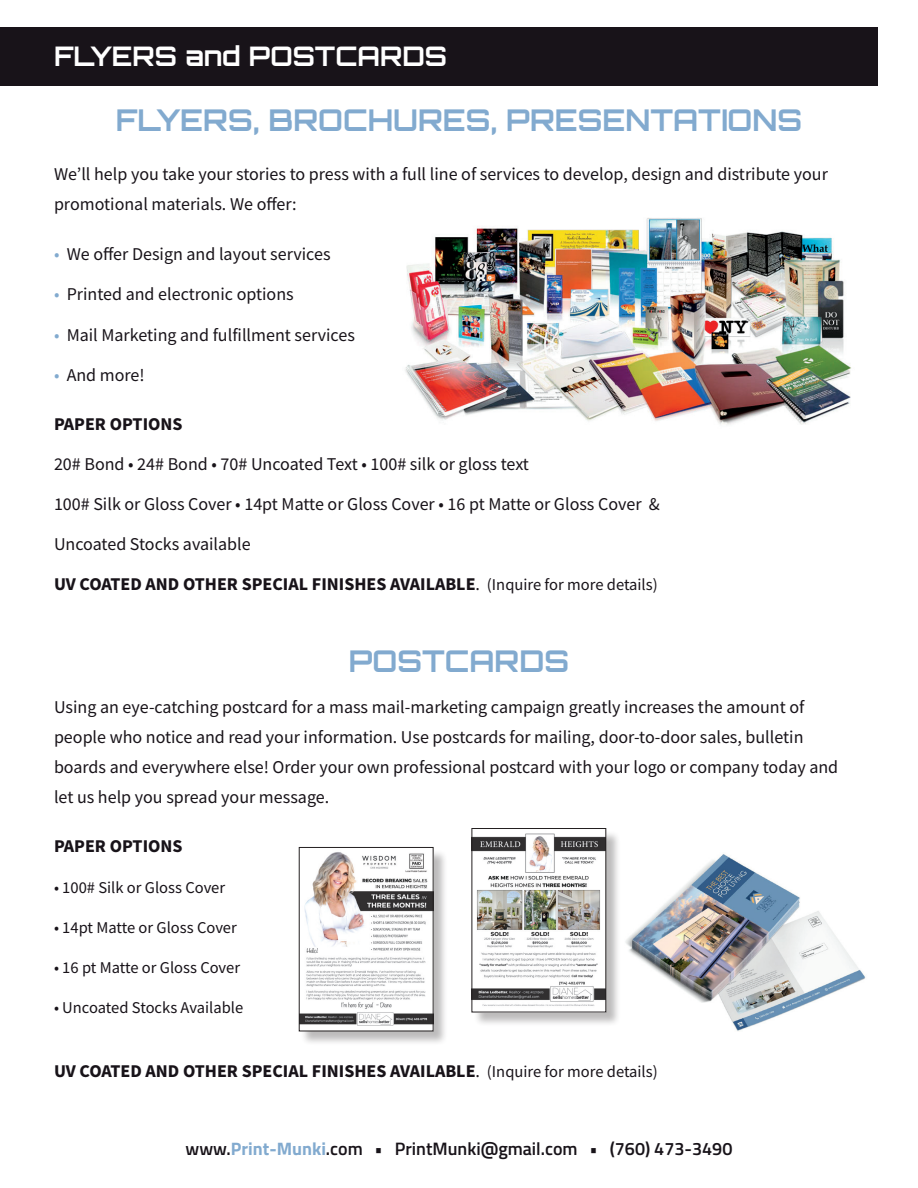
<style>
.page{position:relative;width:918px;height:1188px;background:#fff}
.page>*{position:absolute;margin:0;border:0;box-sizing:border-box;transform-origin:0 0}
.t1{font:700 30px "Orbitron";color:#82aacf}
.t2{font:700 27px "Orbitron";color:#fff}
.t3{font:18px/30px "Source Sans Pro";color:#181319}
.t4{font:700 18px "Source Sans Pro";color:#181319}
.t5{font:600 18px "Titillium Web";color:#181319}
.t6{font:16.5px "Source Sans Pro";color:#181319}
.s1{color:#82aacf}
.s2{font-weight:400}
.s3{font-weight:400;font-size:16.5px}
.s4{font-weight:700;color:#82aacf}
</style>
<div class="page">
<div style="left:0;top:27px;width:878px;height:58px;background:#181319"></div>
<img style="left:405px;top:217px;width:446px;height:208px">
<img style="left:625px;top:854px;width:241px;height:177px">
<div style="left:301px;top:849px;width:147px;height:197px;background:#231f20;opacity:.3"></div>
<img style="left:301px;top:849px;width:130px;height:180px">
<div style="left:299px;top:847px;width:134px;height:184px;border:1px solid #231f20"></div>
<div style="left:473px;top:830px;width:148px;height:197px;background:#231f20;opacity:.3"></div>
<img style="left:474px;top:830px;width:130px;height:180px">
<div style="left:472px;top:828px;width:134px;height:184px;border:1px solid #231f20"></div>
<h2 class="t2" style="left:54px;top:40px;width:395px">FLYERS and POSTCARDS</h2>
<h1 class="t1" style="left:116px;top:101px;width:688px">FLYERS, BROCHURES, PRESENTATIONS</h1>
<p class="t3" style="left:54px;top:159px;width:775px">We’ll help you take your stories to press with a full line of services to develop, design and distribute your promotional materials. We offer:</p>
<p class="t3" style="left:54px;top:239px;width:278px"><span class="s1">•</span> We offer Design and layout services</p>
<p class="t3" style="left:54px;top:279px;width:241px"><span class="s1">•</span> Printed and electronic options</p>
<p class="t3" style="left:54px;top:320px;width:302px"><span class="s1">•</span> Mail Marketing and fulfillment services</p>
<p class="t3" style="left:54px;top:360px;width:92px"><span class="s1">•</span> And more!</p>
<p class="t4" style="left:54px;top:411px;width:130px">PAPER OPTIONS</p>
<p class="t3" style="left:54px;top:449px;width:477px">20# Bond • 24# Bond • 70# Uncoated Text • 100# silk or gloss text</p>
<p class="t3" style="left:54px;top:489px;width:607px">100# Silk or Gloss Cover • 14pt Matte or Gloss Cover • 16 pt Matte or Gloss Cover &amp;</p>
<p class="t3" style="left:54px;top:529px;width:198px">Uncoated Stocks available</p>
<p class="t4" style="left:54px;top:572px;width:605px">UV COATED AND OTHER SPECIAL FINISHES AVAILABLE<span class="s2">.</span> <span class="s3">(Inquire for more details)</span></p>
<h1 class="t1" style="left:349px;top:643px;width:222px">POSTCARDS</h1>
<p class="t3" style="left:54px;top:692px;width:786px">Using an eye-catching postcard for a mass mail-marketing campaign greatly increases the amount of people who notice and read your information. Use postcards for mailing, door-to-door sales, bulletin boards and everywhere else! Order your own professional postcard with your logo or company today and let us help you spread your message.</p>
<p class="t4" style="left:54px;top:834px;width:130px">PAPER OPTIONS</p>
<p class="t6" style="left:54px;top:877px;width:173px">• 100# Silk or Gloss Cover</p>
<p class="t6" style="left:54px;top:917px;width:184px">• 14pt Matte or Gloss Cover</p>
<p class="t6" style="left:54px;top:957px;width:188px">• 16 pt Matte or Gloss Cover</p>
<p class="t6" style="left:54px;top:997px;width:191px">• Uncoated Stocks Available</p>
<p class="t4" style="left:54px;top:1059px;width:605px">UV COATED AND OTHER SPECIAL FINISHES AVAILABLE<span class="s2">.</span> <span class="s3">(Inquire for more details)</span></p>
<p class="t5" style="left:186px;top:1135px;width:548px">www.<span class="s4">Print-Munki</span>.com • PrintMunki@gmail.com • (760) 473-3490</p>
</div>
